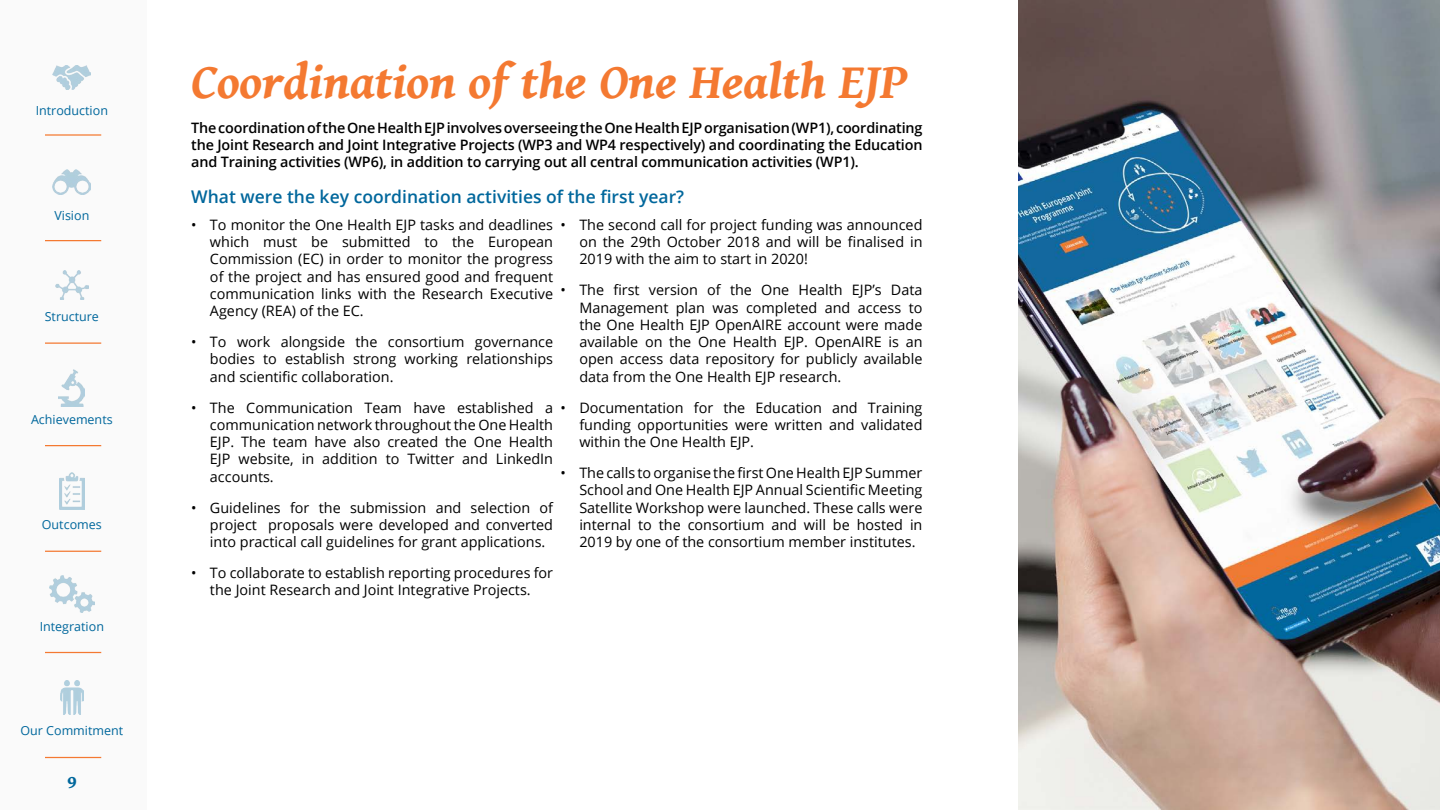
<style>
.page{position:relative;width:1440px;height:810px;background:#fff}
.page>*{position:absolute;margin:0;border:0;box-sizing:border-box;transform-origin:0 0}
.t1{font:italic 700 50px "Gentium Book Basic";color:#f47931}
.t2{font:700 18.75px "Gentium Book Basic";color:#00679c}
.t3{font:600 17.5px "Open Sans";color:#00679c}
.t4{font:14.38px/17.2px "Open Sans";color:#000;text-align:justify}
.t5{font:600 14.38px/17.5px "Open Sans";letter-spacing:-.01em;color:#000;text-align:justify}
.t6{font:12.5px "Open Sans";color:#00679c}
</style>
<div class="page">
<div style="left:0;top:0;width:146px;height:810px;background:#fafafa"></div>
<img style="left:53px;top:65px;width:38px;height:24px">
<img style="left:53px;top:169px;width:38px;height:26px">
<img style="left:56px;top:270px;width:32px;height:30px">
<img style="left:59px;top:370px;width:26px;height:37px">
<img style="left:59px;top:473px;width:26px;height:37px">
<img style="left:50px;top:576px;width:44px;height:37px">
<img style="left:61px;top:680px;width:22px;height:35px">
<img style="left:1019px;top:0;width:421px;height:809px">
<hr style="left:45px;top:134px;width:56px;height:2px;background:#f47931">
<hr style="left:45px;top:240px;width:56px;height:1px;background:#f47931">
<hr style="left:45px;top:342px;width:56px;height:2px;background:#f47931">
<hr style="left:45px;top:445px;width:56px;height:1px;background:#f47931">
<hr style="left:45px;top:551px;width:56px;height:1px;background:#f47931">
<hr style="left:45px;top:652px;width:56px;height:1px;background:#f47931">
<hr style="left:45px;top:757px;width:56px;height:1px;background:#f47931">
<p class="t6" style="left:36px;top:101px;width:74px">Introduction</p>
<p class="t6" style="left:54px;top:206px;width:36px">Vision</p>
<p class="t6" style="left:45px;top:308px;width:56px">Structure</p>
<p class="t6" style="left:31px;top:411px;width:83px">Achievements</p>
<p class="t6" style="left:42px;top:516px;width:61px">Outcomes</p>
<p class="t6" style="left:40px;top:618px;width:66px">Integration</p>
<p class="t6" style="left:21px;top:722px;width:104px">Our Commitment</p>
<h2 class="t2" style="left:67px;top:768px;width:11px">9</h2>
<h1 class="t1" style="left:191px;top:43px;width:717px">Coordination of the One Health EJP</h1>
<p class="t5" style="left:191px;top:118px;width:733px">The coordination of the One Health EJP involves overseeing the One Health EJP organisation (WP1), coordinating the Joint Research and Joint Integrative Projects (WP3 and WP4 respectively) and coordinating the Education and Training activities (WP6), in addition to carrying out all central communication activities (WP1).</p>
<p class="t3" style="left:191px;top:184px;width:494px">What were the key coordination activities of the first year?</p>
<p class="t4" style="left:210px;top:216px;width:345px;text-indent:-19px">• To monitor the One Health EJP tasks and deadlines which must be submitted to the European Commission (EC) in order to monitor the progress of the project and has ensured good and frequent communication links with the Research Executive Agency (REA) of the EC.</p>
<p class="t4" style="left:210px;top:333px;width:345px;text-indent:-19px">• To work alongside the consortium governance bodies to establish strong working relationships and scientific collaboration.</p>
<p class="t4" style="left:210px;top:398px;width:345px;text-indent:-19px">• The Communication Team have established a communication network throughout the One Health EJP. The team have also created the One Health EJP website, in addition to Twitter and LinkedIn accounts.</p>
<p class="t4" style="left:210px;top:498px;width:345px;text-indent:-19px">• Guidelines for the submission and selection of project proposals were developed and converted into practical call guidelines for grant applications.</p>
<p class="t4" style="left:191px;top:564px;width:363px;text-align:center">• To collaborate to establish reporting procedures for the Joint Research and Joint Integrative Projects.</p>
<p class="t4" style="left:579px;top:216px;width:345px;text-indent:-19px">• The second call for project funding was announced on the 29th October 2018 and will be finalised in 2019 with the aim to start in 2020!</p>
<p class="t4" style="left:579px;top:281px;width:345px;text-indent:-19px">• The first version of the One Health EJP’s Data Management plan was completed and access to the One Health EJP OpenAIRE account were made available on the One Health EJP. OpenAIRE is an open access data repository for publicly available data from the One Health EJP research.</p>
<p class="t4" style="left:579px;top:398px;width:345px;text-indent:-19px">• Documentation for the Education and Training funding opportunities were written and validated within the One Health EJP.</p>
<p class="t4" style="left:579px;top:464px;width:345px;text-indent:-19px">• The calls to organise the first One Health EJP Summer School and One Health EJP Annual Scientific Meeting Satellite Workshop were launched. These calls were internal to the consortium and will be hosted in 2019 by one of the consortium member institutes.</p>
</div>
